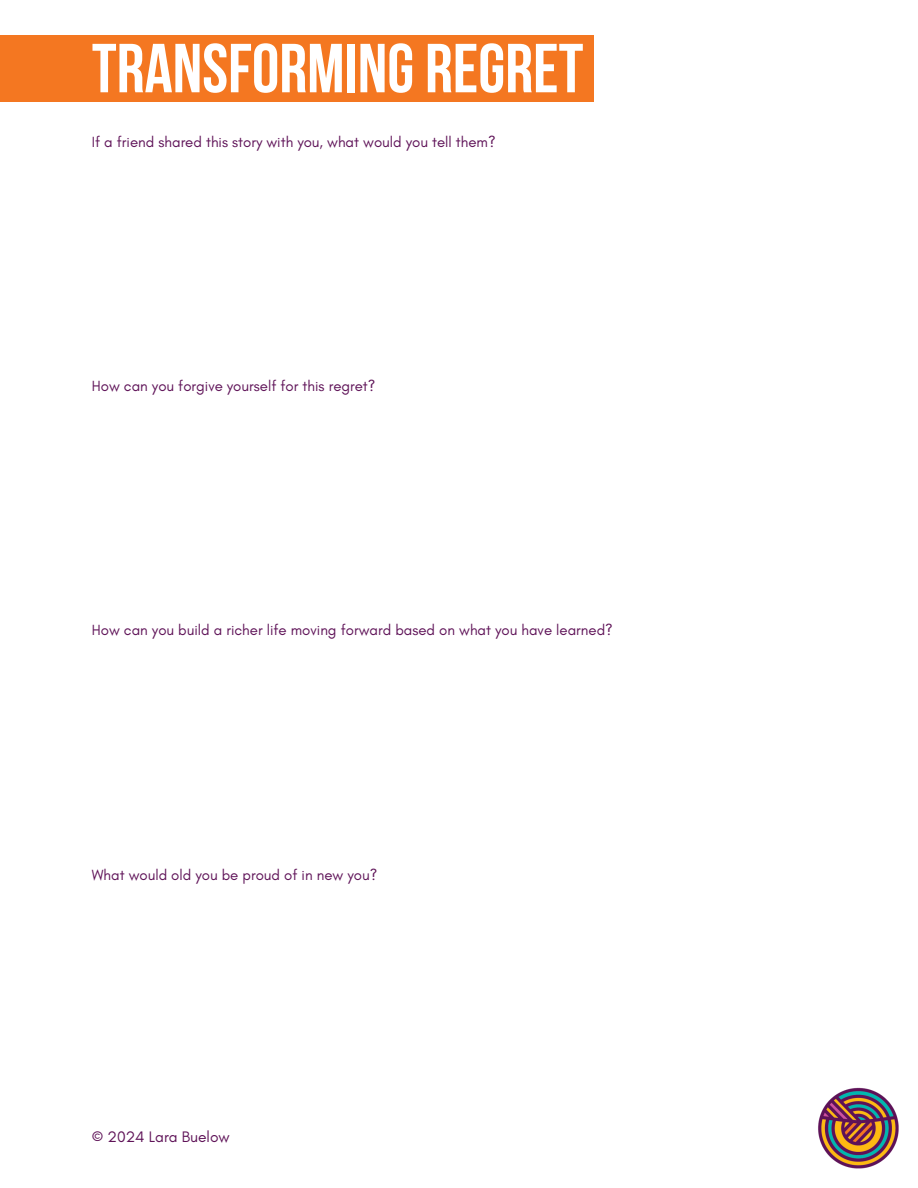
<style>
.page{position:relative;width:918px;height:1188px;background:#fff}
.page>*{position:absolute;margin:0;border:0;box-sizing:border-box;transform-origin:0 0}
.t1{font:69.15px "Bebas Neue Cyrillic";color:#fff}
.t2{font:15.45px "Glacial Indifference";color:#5f1358}
.t3{font:15px "Glacial Indifference";color:#5f1358}
</style>
<div class="page">
<img style="left:818px;top:1087px;width:81px;height:82px">
<div style="left:0;top:35px;width:594px;height:67px;background:#f47721"></div>
<p class="t1" style="left:92px;top:40px;width:493px">TRANSFORMING REGRET</p>
<h1 class="t3" style="left:92px;top:132px;width:405px">If a friend shared this story with you, what would you tell them?</h1>
<p class="t3" style="left:92px;top:377px;width:285px">How can you forgive yourself for this regret?</p>
<p class="t3" style="left:92px;top:621px;width:523px">How can you build a richer life moving forward based on what you have learned?</p>
<p class="t3" style="left:92px;top:865px;width:287px">What would old you be proud of in new you?</p>
<p class="t2" style="left:92px;top:1127px;width:139px">© 2024 Lara Buelow</p>
</div>
